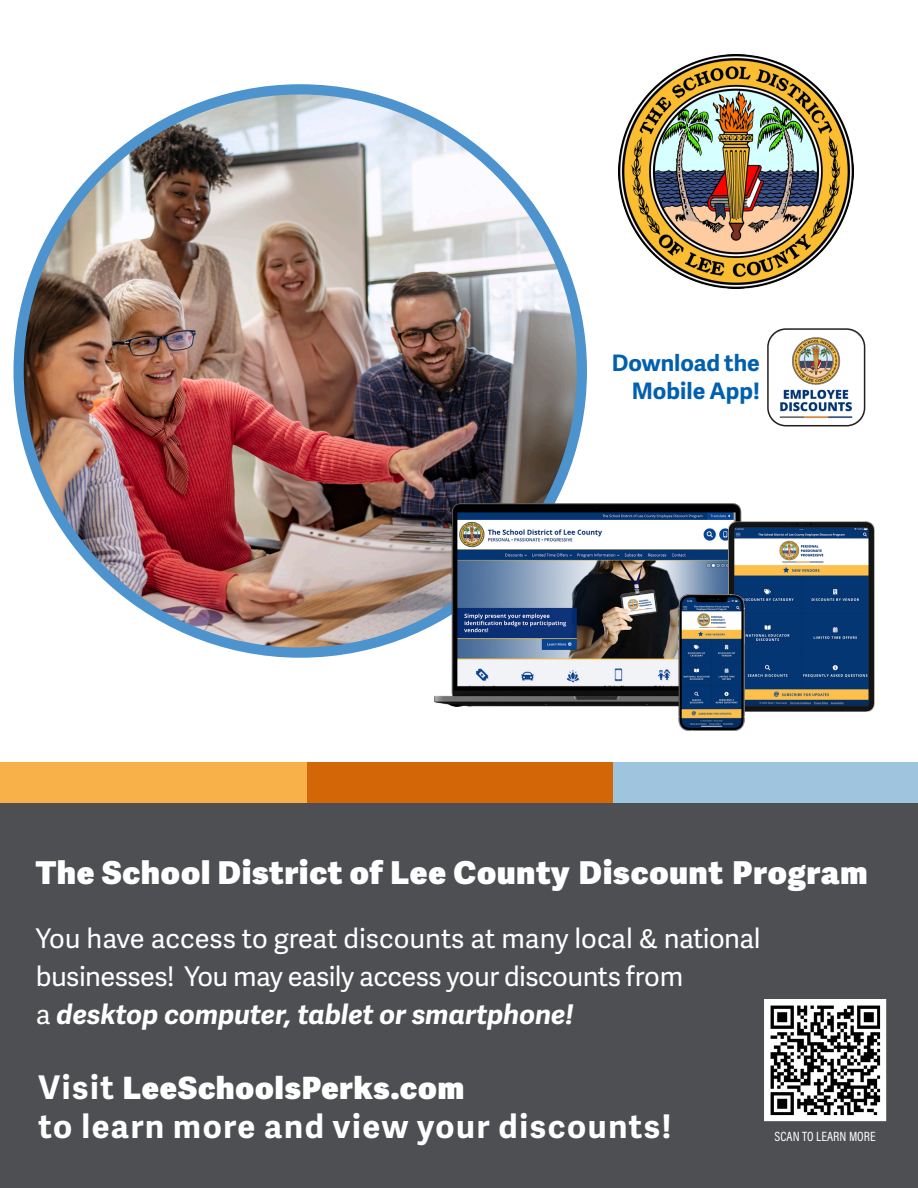
<style>
.page{position:relative;width:918px;height:1188px;background:#fff}
.page>*{position:absolute;margin:0;border:0;box-sizing:border-box;transform-origin:0 0}
.t1{font:700 32.55px "Adelle Sans";letter-spacing:.05em;color:#fff}
.t2{font:800 31.5px "Adelle Sans";letter-spacing:.03em;color:#fff}
.t3{font:800 30.75px "Adelle Sans";letter-spacing:.03em;color:#fff}
.t4{font:27.15px "Adelle Sans";color:#fff}
.t5{font:27.15px "Adelle Sans";letter-spacing:-.02em;color:#fff}
.t6{font:italic 700 27.15px "Adelle Sans";color:#fff}
.t7{font:700 22.65px/27.3px "Adelle Sans";color:#0060b0;text-align:right}
.t8{font:13.5px "Acumin Pro Cond";color:#fff}
.s1{font-weight:400;font-style:normal}
.s2{font-weight:700;font-size:32.55px}
</style>
<div class="page">
<div style="left:0;top:778px;width:918px;height:410px;background:#4d4f52"></div>
<img style="left:19px;top:92px;width:563px;height:560px">
<svg style="left:764px;top:999px;width:123px;height:123px;background:#979797"></svg>
<img style="left:618px;top:54px;width:236px;height:235px">
<img style="left:435px;top:503px;width:307px;height:204px">
<img style="left:729px;top:521px;width:145px;height:191px">
<img style="left:678px;top:595px;width:67px;height:135px">
<div style="left:0;top:762px;width:307px;height:41px;background:#f8b048"></div>
<div style="left:307px;top:762px;width:307px;height:41px;background:#d36708"></div>
<div style="left:614px;top:762px;width:304px;height:41px;background:#9ec5dd"></div>
<img style="left:768px;top:331px;width:97px;height:95px">
<div style="left:767px;top:328px;width:98px;height:98px;border:2px solid #231f20;border-radius:18px"></div>
<p class="t7" style="left:612px;top:349px;width:150px">Download the<br>Mobile App!</p>
<p class="t2" style="left:36px;top:852px;width:833px">The School District of Lee County Discount Program</p>
<p class="t4" style="left:36px;top:923px;width:726px">You have access to great discounts at many local &amp; national</p>
<p class="t5" style="left:36px;top:961px;width:649px">businesses! You may easily access your discounts from</p>
<p class="t6" style="left:36px;top:998px;width:539px"><span class="s1">a</span> desktop computer, tablet or smartphone!</p>
<p class="t3" style="left:39px;top:1068px;width:427px"><span class="s2">Visit</span> LeeSchoolsPerks.com</p>
<p class="t1" style="left:39px;top:1103px;width:634px">to learn more and view your discounts!</p>
<p class="t8" style="left:775px;top:1127px;width:102px">SCAN TO LEARN MORE</p>
</div>
